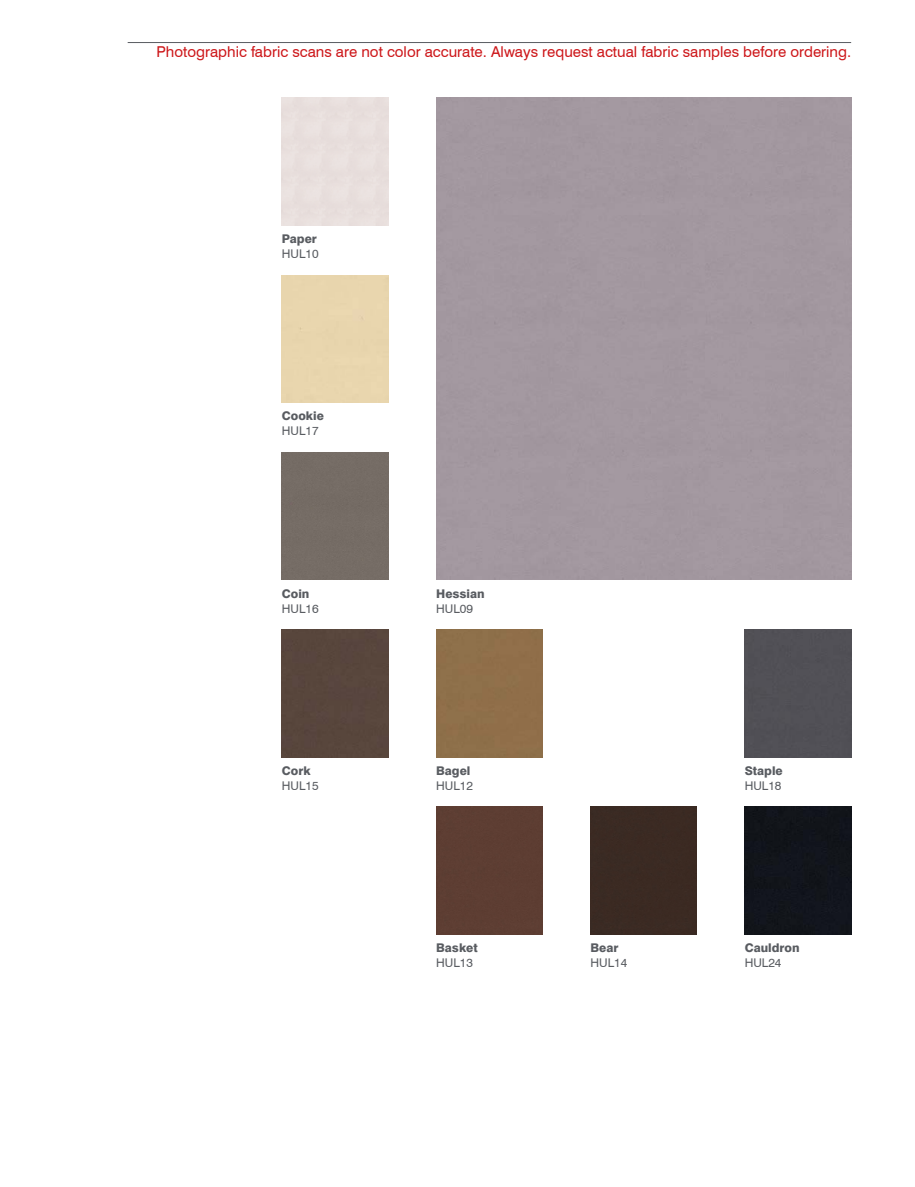
<style>
.page{position:relative;width:915px;height:1187px;background:#fff}
.page>*{position:absolute;margin:0;border:0;box-sizing:border-box;transform-origin:0 0}
.t1{font:15px "Swiss 721 BT";color:#cd171a}
.t2{font:800 12px "Swiss 721 BT";color:#595c61}
.t3{font:12px "Swiss 721 BT";color:#595c61}
</style>
<div class="page">
<hr style="left:128px;top:42px;width:722px;height:1px;background:#595c61">
<div style="left:282px;top:452px;width:106px;height:128px;background:#756c65"></div>
<div style="left:282px;top:629px;width:106px;height:128px;background:#58463c"></div>
<div style="left:436px;top:629px;width:106px;height:128px;background:#8f6f49"></div>
<div style="left:744px;top:629px;width:106px;height:128px;background:#515056"></div>
<div style="left:436px;top:806px;width:106px;height:128px;background:#5d3d32"></div>
<div style="left:590px;top:806px;width:106px;height:128px;background:#3b2a23"></div>
<div style="left:744px;top:806px;width:106px;height:128px;background:#12151b"></div>
<p class="t1" style="left:156px;top:43px;width:696px">Photographic fabric scans are not color accurate. Always request actual fabric samples before ordering.</p>
<p class="t2" style="left:282px;top:231px;width:36px">Paper</p>
<p class="t3" style="left:282px;top:246px;width:38px">HUL10</p>
<p class="t2" style="left:282px;top:409px;width:43px">Cookie</p>
<p class="t3" style="left:282px;top:424px;width:38px">HUL17</p>
<p class="t2" style="left:282px;top:586px;width:29px">Coin</p>
<p class="t3" style="left:282px;top:601px;width:38px">HUL16</p>
<p class="t2" style="left:282px;top:763px;width:30px">Cork</p>
<p class="t3" style="left:282px;top:778px;width:38px">HUL15</p>
<p class="t2" style="left:436px;top:586px;width:50px">Hessian</p>
<p class="t3" style="left:436px;top:601px;width:38px">HUL09</p>
<p class="t2" style="left:436px;top:763px;width:36px">Bagel</p>
<p class="t3" style="left:436px;top:778px;width:38px">HUL12</p>
<p class="t2" style="left:436px;top:940px;width:43px">Basket</p>
<p class="t3" style="left:436px;top:955px;width:38px">HUL13</p>
<p class="t2" style="left:590px;top:940px;width:29px">Bear</p>
<p class="t3" style="left:590px;top:955px;width:38px">HUL14</p>
<p class="t2" style="left:744px;top:763px;width:39px">Staple</p>
<p class="t3" style="left:744px;top:778px;width:38px">HUL18</p>
<p class="t2" style="left:744px;top:940px;width:56px">Cauldron</p>
<p class="t3" style="left:744px;top:955px;width:38px">HUL24</p>
</div>
